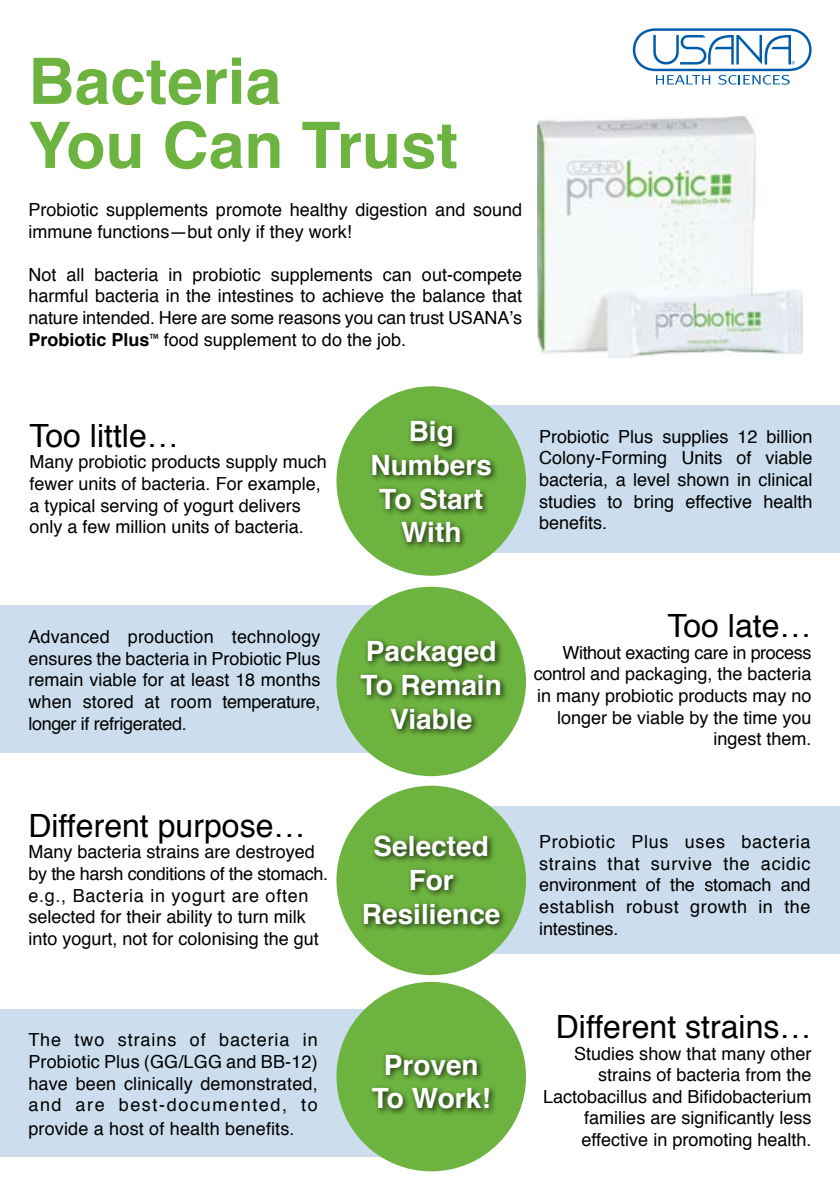
<style>
.page{position:relative;width:840px;height:1191px;background:#fff}
.page>*{position:absolute;margin:0;border:0;box-sizing:border-box;transform-origin:0 0}
.t1{font:700 64px/64px "Helvetica";color:#6db33f}
.t2{font:32px "Helvetica";color:#000}
.t3{font:700 28px/33.6px "Helvetica";color:#fff;text-align:center}
.t4{font:18px/21.6px "Helvetica";color:#000;text-align:justify}
.s1{font-weight:700}
.s2{font-family:"Myriad Pro";font-stretch:condensed}
</style>
<div class="page">
<div style="left:430px;top:405px;width:409px;height:148px;background:#ccdeee"></div>
<div style="left:336px;top:386px;width:189px;height:190px;background:#6db33f;border-radius:50%"></div>
<div style="left:0;top:605px;width:409px;height:148px;background:#ccdeee"></div>
<div style="left:0;top:1009px;width:409px;height:147px;background:#ccdeee"></div>
<div style="left:430px;top:806px;width:409px;height:148px;background:#ccdeee"></div>
<div style="left:336px;top:785px;width:189px;height:190px;background:#6db33f;border-radius:50%"></div>
<div style="left:336px;top:587px;width:189px;height:189px;background:#6db33f;border-radius:50%"></div>
<div style="left:336px;top:982px;width:189px;height:189px;background:#6db33f;border-radius:50%"></div>
<div style="left:368px;top:417px;width:130px;height:132px;background:#000;opacity:.75"></div>
<div style="left:360px;top:831px;width:147px;height:100px;background:#000;opacity:.75"></div>
<div style="left:356px;top:637px;width:152px;height:99px;background:#000;opacity:.75"></div>
<div style="left:368px;top:1050px;width:129px;height:66px;background:#000;opacity:.75"></div>
<svg style="left:632px;top:28px;width:179px;height:57px"></svg>
<img style="left:537px;top:116px;width:264px;height:241px">
<h1 class="t1" style="left:28px;top:46px;width:431px">Bacteria<br>You Can Trust</h1>
<p class="t4" style="left:28px;top:198px;width:495px">Probiotic supplements promote healthy digestion and sound immune functions—but only if they work!</p>
<p class="t4" style="left:28px;top:263px;width:495px">Not all bacteria in probiotic supplements can out-compete harmful bacteria in the intestines to achieve the balance that nature intended. Here are some reasons you can trust USANA’s <span class="s1">Probiotic Plus</span><span class="s2">™</span> food supplement to do the job.</p>
<h2 class="t2" style="left:29px;top:408px;width:151px">Too little…</h2>
<p class="t4" style="left:29px;top:450px;width:299px;text-align:left">Many probiotic products supply much fewer units of bacteria. For example, a typical serving of yogurt delivers only a few million units of bacteria.</p>
<h3 class="t3" style="left:370px;top:413px;width:123px">Big<br>Numbers<br>To Start<br>With</h3>
<p class="t4" style="left:539px;top:425px;width:275px">Probiotic Plus supplies 12 billion Colony-Forming Units of viable bacteria, a level shown in clinical studies to bring effective health benefits.</p>
<p class="t4" style="left:28px;top:625px;width:293px">Advanced production technology ensures the bacteria in Probiotic Plus remain viable for at least 18 months when stored at room temperature, longer if refrigerated.</p>
<h2 class="t2" style="left:28px;top:798px;width:278px">Different purpose…</h2>
<p class="t4" style="left:28px;top:840px;width:301px;text-align:left">Many bacteria strains are destroyed by the harsh conditions of the stomach. e.g., Bacteria in yogurt are often selected for their ability to turn milk into yogurt, not for colonising the gut</p>
<p class="t4" style="left:28px;top:1028px;width:291px">The two strains of bacteria in Probiotic Plus (GG/LGG and BB-12) have been clinically demonstrated, and are best-documented, to</p>
<p class="t4" style="left:28px;top:1117px;width:267px">provide a host of health benefits.</p>
<h3 class="t3" style="left:360px;top:633px;width:143px">Packaged<br>To Remain<br>Viable</h3>
<h3 class="t3" style="left:362px;top:828px;width:140px">Selected<br>For<br>Resilience</h3>
<h3 class="t3" style="left:371px;top:1046px;width:120px">Proven<br>To Work!</h3>
<h2 class="t2" style="left:667px;top:598px;width:146px">Too late…</h2>
<p class="t4" style="left:533px;top:641px;width:279px;text-align:right">Without exacting care in process control and packaging, the bacteria in many probiotic products may no longer be viable by the time you ingest them.</p>
<p class="t4" style="left:539px;top:830px;width:273px">Probiotic Plus uses bacteria strains that survive the acidic environment of the stomach and establish robust growth in the intestines.</p>
<h2 class="t2" style="left:555px;top:999px;width:257px">Different strains…</h2>
<p class="t4" style="left:543px;top:1041px;width:270px;text-align:right">Studies show that many other strains of bacteria from the<br>Lactobacillus and Bifidobacterium families are significantly less effective in promoting health.</p>
</div>
